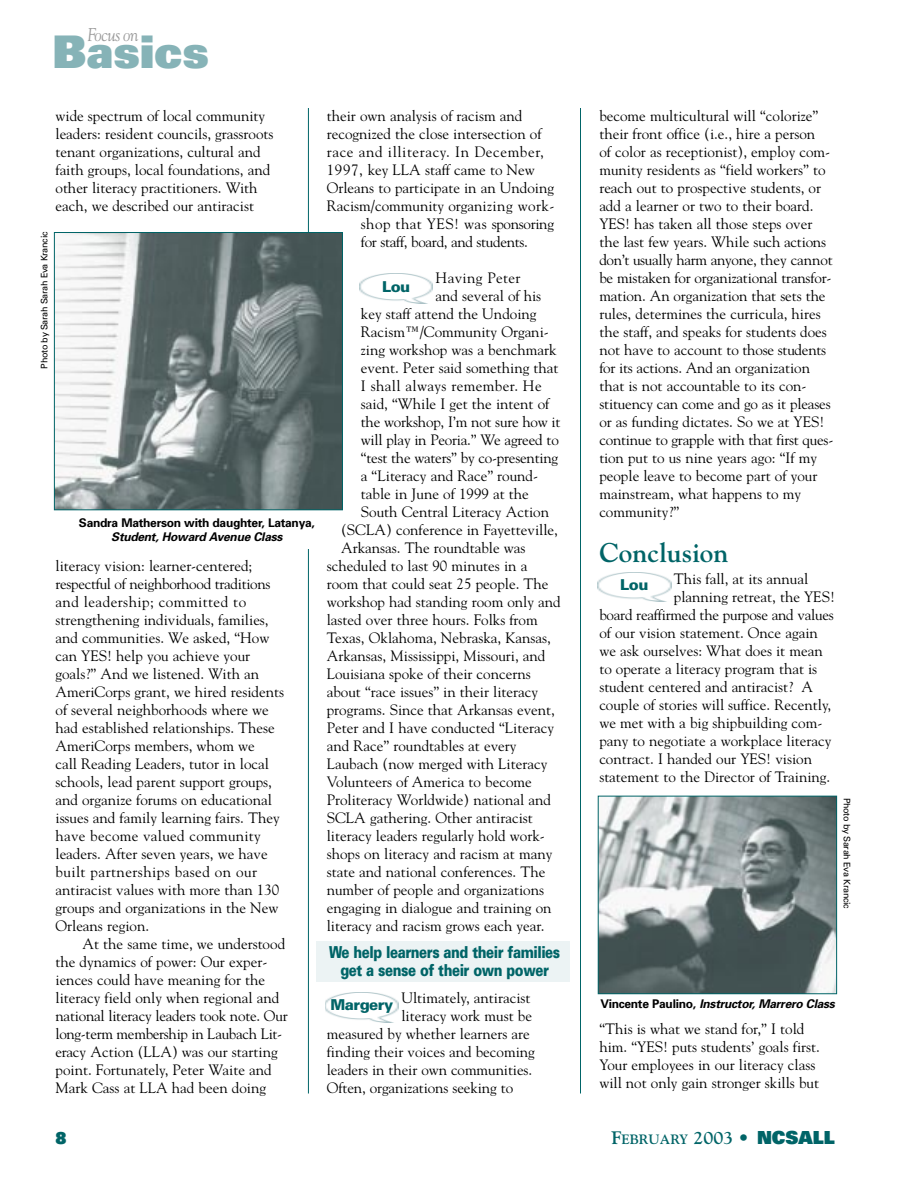
<style>
.page{position:relative;width:918px;height:1188px;background:#fff}
.page>*{position:absolute;margin:0;border:0;box-sizing:border-box;transform-origin:0 0}
.t1{font:900 45px "Univers";color:#86b3b7}
.t2{font:700 27px "Goudy";color:#006467}
.t3{font:italic 18.3px "Goudy";letter-spacing:-.03em;color:#999;scale:.9 1}
.t4{font:900 16.5px/18px "Univers";letter-spacing:-.035em;color:#006467;text-align:center;scale:.8 1}
.t5{font:900 16.5px "Univers";color:#006467;scale:.95 1}
.t6{font:15px/18px "Goudy";color:#000}
.t7{font:15px "Goudy";letter-spacing:.025em;color:#000}
.t8{font:15px "Goudy";letter-spacing:.04em;color:#000}
.t9{font:15px "Goudy";letter-spacing:-.02em;color:#000}
.t10{font:15px "Goudy";letter-spacing:.03em;color:#000}
.t11{font:900 15px "Univers";letter-spacing:-.035em;color:#006467}
.t12{font:700 13.5px "Goudy";color:#006467}
.t13{font:italic 700 12px "Univers";color:#000}
.t14{font:700 12px "Univers";letter-spacing:-.025em;color:#000}
.t15{font:9px "Univers";letter-spacing:-.035em;color:#000}
.s1{font-style:normal}
.s2{font-size:18px}
.s3{font-family:"Univers";font-weight:900;font-size:18px}
</style>
<div class="page">
<div style="left:317px;top:942px;width:253px;height:40px;background:#ecf3f4"></div>
<hr style="left:308px;top:108px;width:1px;height:986px;background:#006467">
<div style="left:273px;top:488px;width:52px;height:36px;background:#fff"></div>
<hr style="left:580px;top:108px;width:1px;height:986px;background:#006467">
<img style="left:56px;top:234px;width:285px;height:274px">
<div style="left:54px;top:232px;width:289px;height:278px;border:1px solid #006467"></div>
<div style="left:54px;top:517px;width:286px;height:31px;background:#fff"></div>
<img style="left:600px;top:798px;width:235px;height:194px">
<div style="left:598px;top:796px;width:239px;height:198px;border:1px solid #006467"></div>
<img style="left:360px;top:274px;width:73px;height:29px">
<img style="left:325px;top:992px;width:74px;height:30px">
<img style="left:598px;top:572px;width:73px;height:30px">
<p class="t3" style="left:88px;top:27px;width:58px">Focus on</p>
<h1 class="t1" style="left:53px;top:35px;width:158px">Basics</h1>
<p class="t6" style="left:56px;top:108px;width:220px">wide spectrum of local community leaders: resident councils, grassroots tenant organizations, cultural and faith groups, local foundations, and other literacy practitioners. With each, we described our antiracist</p>
<p class="t15" style="left:41px;top:369px;width:138px;rotate:-90deg">Photo by Sarah Sarah Eva Krancic</p>
<p class="t14" style="left:79px;top:519px;width:237px">Sandra Matherson with daughter, Latanya,</p>
<p class="t13" style="left:111px;top:532px;width:175px">Student, Howard Avenue Class</p>
<p class="t6" style="left:56px;top:558px;width:230px">literacy vision: learner-centered; respectful of neighborhood traditions and leadership; committed to strengthening individuals, families, and communities. We asked, “How can YES! help you achieve your goals?” And we listened. With an AmeriCorps grant, we hired residents of several neighborhoods where we had established relationships. These AmeriCorps members, whom we<br>call Reading Leaders, tutor in local schools, lead parent support groups, and organize forums on educational issues and family learning fairs. They have become valued community leaders. After seven years, we have built partnerships based on our antiracist values with more than 130 groups and organizations in the New Orleans region.</p>
<p class="t6" style="left:56px;top:936px;width:234px;text-indent:27px">At the same time, we understood the dynamics of power: Our exper&shy;iences could have meaning for the literacy field only when regional and national literacy leaders took note. Our long-term membership in Laubach Lit&shy;eracy Action (LLA) was our starting point. Fortunately, Peter Waite and Mark Cass at LLA had been doing</p>
<p class="t6" style="left:327px;top:108px;width:197px">their own analysis of racism and</p>
<p class="t6" style="left:327px;top:126px;width:216px">recognized the close intersection of</p>
<p class="t8" style="left:327px;top:145px;width:219px">race and illiteracy. In December,</p>
<p class="t6" style="left:327px;top:162px;width:210px">1997, key LLA staff came to New</p>
<p class="t6" style="left:327px;top:180px;width:229px">Orleans to participate in an Undoing</p>
<p class="t6" style="left:327px;top:198px;width:229px">Racism/community organizing work-</p>
<p class="t10" style="left:361px;top:217px;width:195px">shop that YES! was sponsoring</p>
<p class="t9" style="left:361px;top:235px;width:169px">for staff, board, and students.</p>
<p class="t7" style="left:436px;top:271px;width:86px">Having Peter</p>
<p class="t6" style="left:436px;top:288px;width:107px">and several of his</p>
<p class="t6" style="left:361px;top:306px;width:177px">key staff attend the Undoing</p>
<p class="t6" style="left:361px;top:324px;width:189px">Racism™/Community Organi-</p>
<p class="t6" style="left:361px;top:342px;width:197px">zing workshop was a benchmark</p>
<p class="t6" style="left:361px;top:360px;width:199px">event. Peter said something that</p>
<p class="t7" style="left:361px;top:379px;width:182px">I shall always remember. He</p>
<p class="t6" style="left:361px;top:396px;width:190px">said, “While I get the intent of</p>
<p class="t6" style="left:361px;top:414px;width:201px">the workshop, I’m not sure how it</p>
<p class="t6" style="left:361px;top:432px;width:200px">will play in Peoria.” We agreed to</p>
<p class="t6" style="left:361px;top:450px;width:199px">“test the waters” by co-presenting</p>
<p class="t6" style="left:361px;top:468px;width:179px">a “Literacy and Race” round-</p>
<p class="t6" style="left:361px;top:486px;width:170px">table in June of 1999 at the</p>
<p class="t6" style="left:361px;top:504px;width:190px">South Central Literacy Action</p>
<p class="t6" style="left:341px;top:522px;width:218px">(SCLA) conference in Fayetteville,</p>
<p class="t6" style="left:341px;top:540px;width:186px">Arkansas. The roundtable was</p>
<p class="t6" style="left:327px;top:558px;width:202px">scheduled to last 90 minutes in a</p>
<p class="t6" style="left:327px;top:576px;width:223px">room that could seat 25 people. The</p>
<p class="t6" style="left:327px;top:594px;width:235px">workshop had standing room only and</p>
<p class="t6" style="left:327px;top:612px;width:212px">lasted over three hours. Folks from</p>
<p class="t6" style="left:327px;top:630px;width:225px">Texas, Oklahoma, Nebraska, Kansas,</p>
<p class="t6" style="left:327px;top:648px;width:220px">Arkansas, Mississippi, Missouri, and</p>
<p class="t6" style="left:327px;top:666px;width:205px">Louisiana spoke of their concerns</p>
<p class="t6" style="left:327px;top:684px;width:213px">about “race issues” in their literacy</p>
<p class="t6" style="left:327px;top:702px;width:230px">programs. Since that Arkansas event,</p>
<p class="t6" style="left:327px;top:720px;width:229px">Peter and I have conducted “Literacy</p>
<p class="t6" style="left:327px;top:738px;width:191px">and Race” roundtables at every</p>
<p class="t6" style="left:327px;top:756px;width:222px">Laubach (now merged with Literacy</p>
<p class="t6" style="left:327px;top:774px;width:207px">Volunteers of America to become</p>
<p class="t6" style="left:327px;top:792px;width:226px">Proliteracy Worldwide) national and</p>
<p class="t6" style="left:327px;top:810px;width:208px">SCLA gathering. Other antiracist</p>
<p class="t6" style="left:327px;top:828px;width:220px">literacy leaders regularly hold work-</p>
<p class="t6" style="left:327px;top:846px;width:227px">shops on literacy and racism at many</p>
<p class="t6" style="left:327px;top:864px;width:220px">state and national conferences. The</p>
<p class="t6" style="left:327px;top:882px;width:219px">number of people and organizations</p>
<p class="t6" style="left:327px;top:900px;width:226px">engaging in dialogue and training on</p>
<p class="t6" style="left:327px;top:918px;width:219px">literacy and racism grows each year.</p>
<p class="t4" style="left:329px;top:944px;width:291px">We help learners and their families get a sense of their own power</p>
<p class="t6" style="left:401px;top:990px;width:131px">Ultimately, antiracist</p>
<p class="t6" style="left:401px;top:1008px;width:132px">literacy work must be</p>
<p class="t6" style="left:327px;top:1026px;width:205px">measured by whether learners are</p>
<p class="t6" style="left:327px;top:1044px;width:210px">finding their voices and becoming</p>
<p class="t6" style="left:327px;top:1062px;width:207px">leaders in their own communities.</p>
<p class="t6" style="left:327px;top:1080px;width:188px">Often, organizations seeking to</p>
<p class="t11" style="left:382px;top:281px;width:30px">Lou</p>
<p class="t11" style="left:330px;top:999px;width:64px">Margery</p>
<p class="t6" style="left:599px;top:108px;width:236px">become multicultural will “colorize” their front office (i.e., hire a person<br>of color as receptionist), employ com&shy;munity residents as “field workers” to reach out to prospective students, or add a learner or two to their board.<br>YES! has taken all those steps over the last few years. While such actions don’t usually harm anyone, they cannot be mistaken for organizational transfor&shy;mation. An organization that sets the rules, determines the curricula, hires the staff, and speaks for students does not have to account to those students for its actions. And an organization that is not accountable to its con&shy;stituency can come and go as it pleases or as funding dictates. So we at YES! continue to grapple with that first ques&shy;tion put to us nine years ago: “If my people leave to become part of your mainstream, what happens to my community?”</p>
<h2 class="t2" style="left:599px;top:541px;width:131px">Conclusion</h2>
<p class="t6" style="left:674px;top:571px;width:136px">This fall, at its annual</p>
<p class="t6" style="left:674px;top:589px;width:163px">planning retreat, the YES!</p>
<p class="t6" style="left:599px;top:607px;width:236px">board reaffirmed the purpose and values</p>
<p class="t6" style="left:599px;top:625px;width:220px">of our vision statement. Once again</p>
<p class="t6" style="left:599px;top:643px;width:225px">we ask ourselves: What does it mean</p>
<p class="t6" style="left:599px;top:661px;width:219px">to operate a literacy program that is</p>
<p class="t6" style="left:599px;top:679px;width:215px">student centered and antiracist? A</p>
<p class="t6" style="left:599px;top:697px;width:233px">couple of stories will suffice. Recently,</p>
<p class="t6" style="left:599px;top:715px;width:225px">we met with a big shipbuilding com-</p>
<p class="t6" style="left:599px;top:733px;width:234px">pany to negotiate a workplace literacy</p>
<p class="t6" style="left:599px;top:751px;width:214px">contract. I handed our YES! vision</p>
<p class="t6" style="left:599px;top:769px;width:232px">statement to the Director of Training.</p>
<p class="t11" style="left:620px;top:579px;width:30px">Lou</p>
<p class="t15" style="left:850px;top:798px;width:113px;rotate:90deg">Photo by Sarah Eva Krancic</p>
<p class="t13" style="left:601px;top:999px;width:238px"><span class="s1">V i n c e n t e P a u l i n o ,</span> Instructor, Marrero Class</p>
<p class="t6" style="left:599px;top:1021px;width:222px">“This is what we stand for,” I told him. “YES! puts students’ goals first.<br>Your employees in our literacy class will not only gain stronger skills but</p>
<p class="t5" style="left:56px;top:1132px;width:13px">8</p>
<p class="t12" style="left:612px;top:1134px;width:225px"><span class="s2">F</span>EBRUARY <span class="s2">2003</span> <span class="s3">• NCSALL</span></p>
</div>
